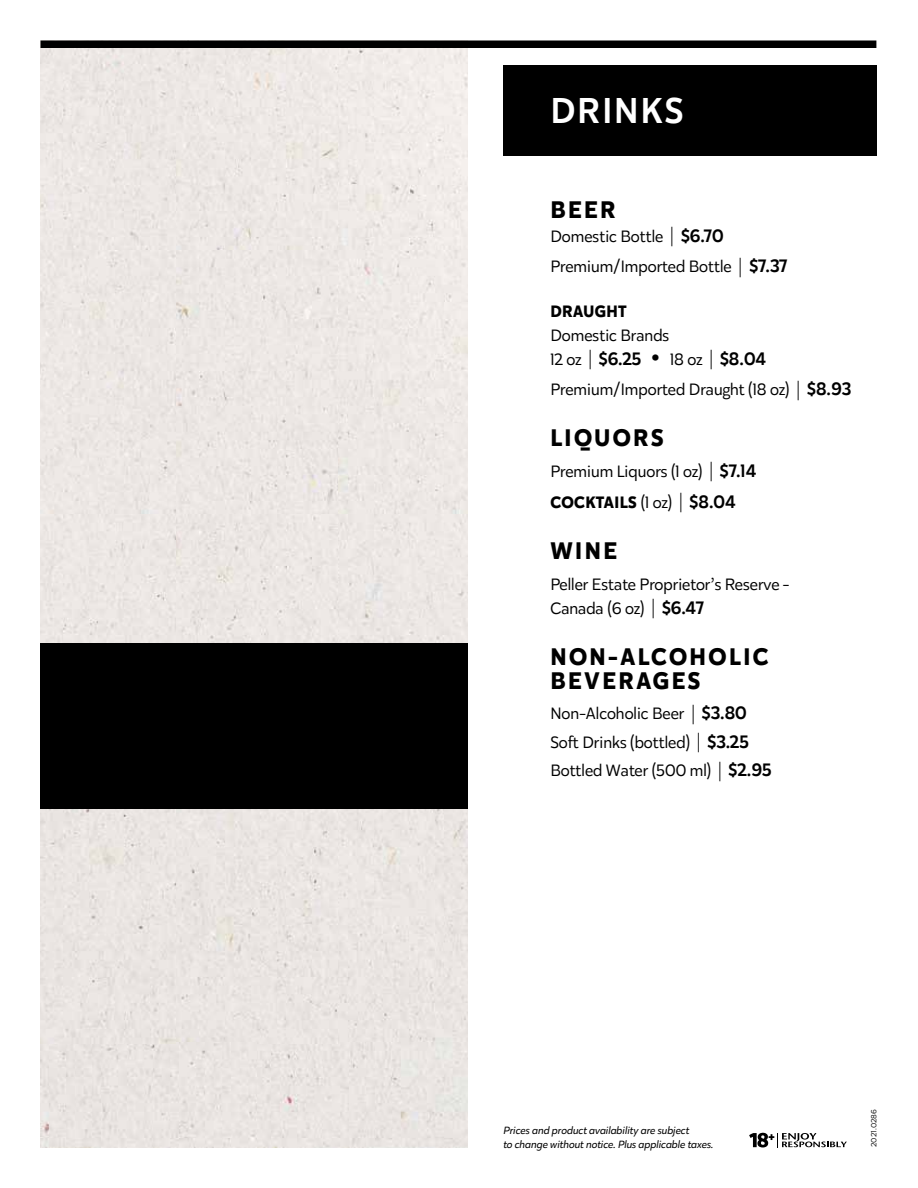
<style>
.page{position:relative;width:918px;height:1188px;background:#fff}
.page>*{position:absolute;margin:0;border:0;box-sizing:border-box;transform-origin:0 0}
.t1{font:500 36px "Karu";letter-spacing:.05em;color:#fff}
.t2{font:700 24px/24px "Karu";letter-spacing:.1em;color:#000}
.t3{font:500 18px "Karu";color:#000}
.t4{font:16.5px/30.8px "Karu";color:#000}
.t5{font:700 16.5px "Karu";letter-spacing:.02em;color:#000}
.t6{font:italic 10.5px/13.5px "Karu";letter-spacing:.01em;color:#000}
.t7{font:7.5px "Gotham";color:#000}
.s1{font-weight:300;font-size:21.45px}
.s2{font-weight:500;font-size:18px}
.s3{font-weight:400;font-size:16.5px}
.s4{font-weight:700;font-size:25.5px}
.s5{font-weight:700}
</style>
<div class="page">
<div style="left:40px;top:48px;width:428px;height:1100px;background:#ece7e4"></div>
<svg style="left:749px;top:1133px;width:98px;height:15px"></svg>
<div style="left:503px;top:65px;width:373px;height:91px;background:#000"></div>
<div style="left:40px;top:643px;width:428px;height:166px;background:#000"></div>
<div style="left:40px;top:40px;width:836px;height:8px;background:#000"></div>
<h1 class="t1" style="left:550px;top:85px;width:134px">DRINKS</h1>
<h2 class="t2" style="left:550px;top:197px;width:67px">BEER</h2>
<p class="t4" style="left:550px;top:220px;width:239px">Domestic Bottle <span class="s1">|</span> <span class="s2">$6.70<br></span>Premium/Imported Bottle <span class="s1">|</span> <span class="s2">$7.37</span></p>
<p class="t5" style="left:550px;top:299px;width:78px">DRAUGHT</p>
<p class="t4" style="left:550px;top:319px;width:120px">Domestic Brands</p>
<p class="t3" style="left:550px;top:346px;width:217px"><span class="s3">12 oz</span> <span class="s1">|</span> $6.25 <span class="s4">•</span> <span class="s3">18 oz</span> <span class="s1">|</span> $8.04</p>
<p class="t4" style="left:550px;top:374px;width:302px">Premium/Imported Draught (18 oz) <span class="s1">|</span> <span class="s2">$8.93</span></p>
<h2 class="t2" style="left:550px;top:426px;width:115px">LIQUORS</h2>
<p class="t4" style="left:550px;top:456px;width:207px">Premium Liquors (1 oz) <span class="s1">|</span> <span class="s2">$7.14<br></span><span class="s5">COCKTAILS</span> (1 oz) <span class="s1">|</span> <span class="s2">$8.04</span></p>
<h2 class="t2" style="left:550px;top:539px;width:68px">WINE</h2>
<p class="t4" style="left:550px;top:572px;width:241px;line-height:24px">Peller Estate Proprietor’s Reserve -<br>Canada (6 oz) <span class="s1">|</span> <span class="s2">$6.47</span></p>
<h2 class="t2" style="left:550px;top:644px;width:220px">NON-ALCOHOLIC<br>BEVERAGES</h2>
<p class="t4" style="left:550px;top:699px;width:223px;line-height:28.5px">Non-Alcoholic Beer <span class="s1">|</span> <span class="s2">$3.80<br></span>Soft Drinks (bottled) <span class="s1">|</span> <span class="s2">$3.25<br></span>Bottled Water (500 ml) <span class="s1">|</span> <span class="s2">$2.95</span></p>
<p class="t6" style="left:503px;top:1124px;width:212px">Prices and product availability are subject<br>to change without notice. Plus applicable taxes.</p>
<p class="t7" style="left:869px;top:1147px;width:40px;rotate:-90deg">2021.0286</p>
</div>
